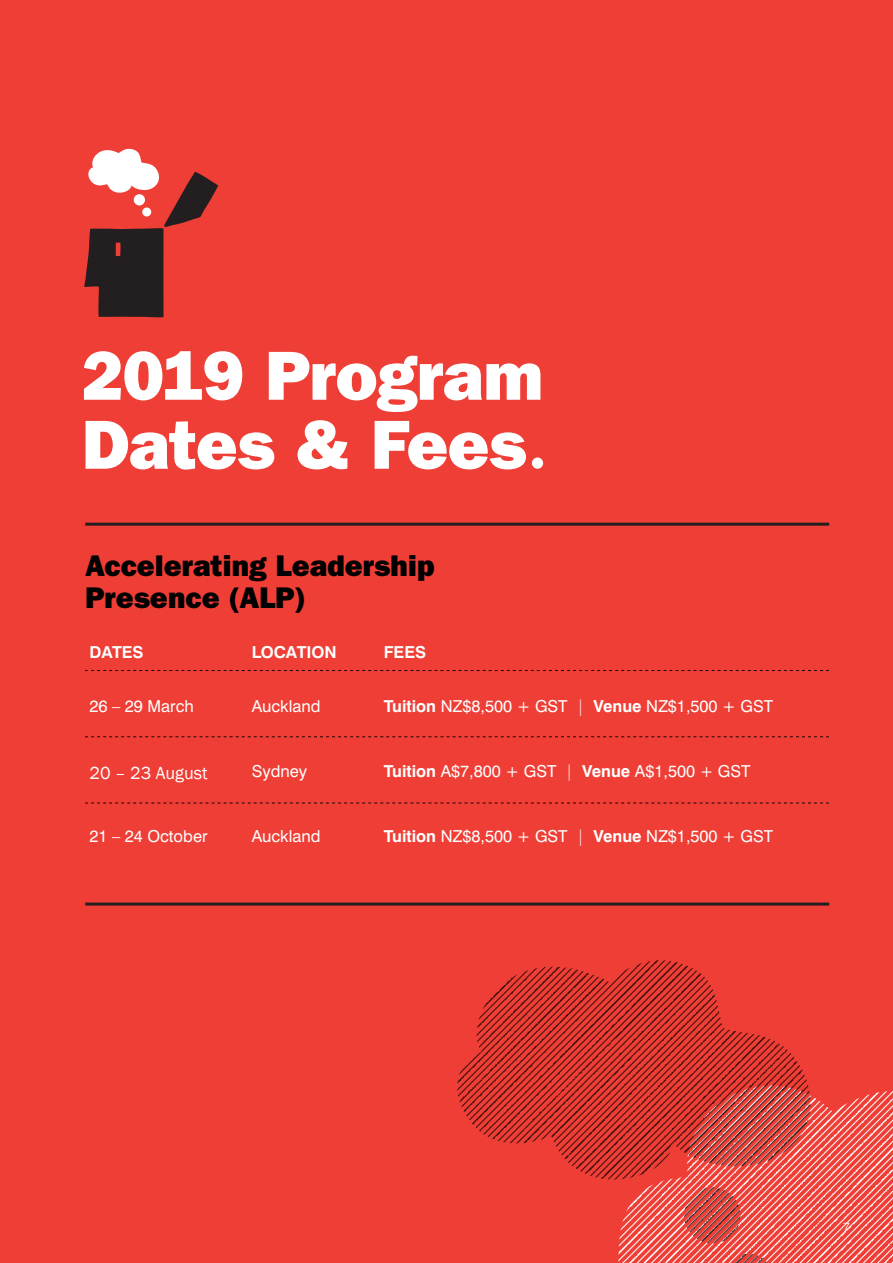
<style>
.page{position:relative;width:893px;height:1263px;background:#ee3e35}
.page>*{position:absolute;margin:0;border:0;box-sizing:border-box;transform-origin:0 0}
.t1{font:800 69.75px/69px "Franklin Gothic";letter-spacing:-.01em;color:#fff}
.t2{font:800 30px/31.5px "Franklin Gothic";color:#000001}
.t3{font:18px "Franklin Gothic";color:#fff}
.t4{font:16.5px "Swiss 721 BT";color:#fff}
.t5{font:700 16.5px "Swiss 721 BT";color:#fff}
.t6{font:300 13.5px "Swiss 721 BT";color:#fff}
.s1{font-weight:700}
.s2{font-weight:300}
</style>
<div class="page">
<img style="left:812px;top:1091px;width:81px;height:172px">
<div style="left:532px;top:457px;width:11px;height:12px;background:#fff;border-radius:50%"></div>
<svg style="left:84px;top:148px;width:134px;height:170px"></svg>
<div style="left:134px;top:194px;width:11px;height:11px;background:#fff;border-radius:50%"></div>
<div style="left:142px;top:207px;width:9px;height:9px;background:#fff;border-radius:50%"></div>
<hr style="left:85px;top:523px;width:744px;height:3px;background:#231f20">
<hr style="left:85px;top:902px;width:744px;height:3px;background:#231f20">
<svg style="left:85px;top:736px;width:744px;height:1px"></svg>
<svg style="left:85px;top:670px;width:744px;height:1px"></svg>
<svg style="left:85px;top:803px;width:744px;height:1px"></svg>
<img style="left:457px;top:960px;width:355px;height:303px">
<h1 class="t1" style="left:82px;top:341px;width:463px">2019 Program<br>Dates &amp; Fees</h1>
<h2 class="t2" style="left:85px;top:550px;width:351px">Accelerating Leadership<br>Presence (ALP)</h2>
<p class="t5" style="left:90px;top:642px;width:56px">DATES</p>
<p class="t5" style="left:252px;top:642px;width:87px">LOCATION</p>
<p class="t5" style="left:384px;top:642px;width:44px">FEES</p>
<p class="t4" style="left:90px;top:696px;width:106px">26 – 29 March</p>
<p class="t4" style="left:252px;top:696px;width:70px">Auckland</p>
<p class="t4" style="left:384px;top:696px;width:391px"><span class="s1">Tuition</span> NZ$8,500 + GST <span class="s2">|</span> <span class="s1">Venue</span> NZ$1,500 + GST</p>
<p class="t3" style="left:90px;top:762px;width:120px">20 – 23 August</p>
<p class="t4" style="left:252px;top:761px;width:57px">Sydney</p>
<p class="t4" style="left:384px;top:761px;width:368px"><span class="s1">Tuition</span> A$7,800 + GST <span class="s2">|</span> <span class="s1">Venue</span> A$1,500 + GST</p>
<p class="t4" style="left:90px;top:826px;width:119px">21 – 24 October</p>
<p class="t4" style="left:252px;top:826px;width:70px">Auckland</p>
<p class="t4" style="left:384px;top:826px;width:391px"><span class="s1">Tuition</span> NZ$8,500 + GST <span class="s2">|</span> <span class="s1">Venue</span> NZ$1,500 + GST</p>
<p class="t6" style="left:843px;top:1219px;width:9px">7</p>
</div>
